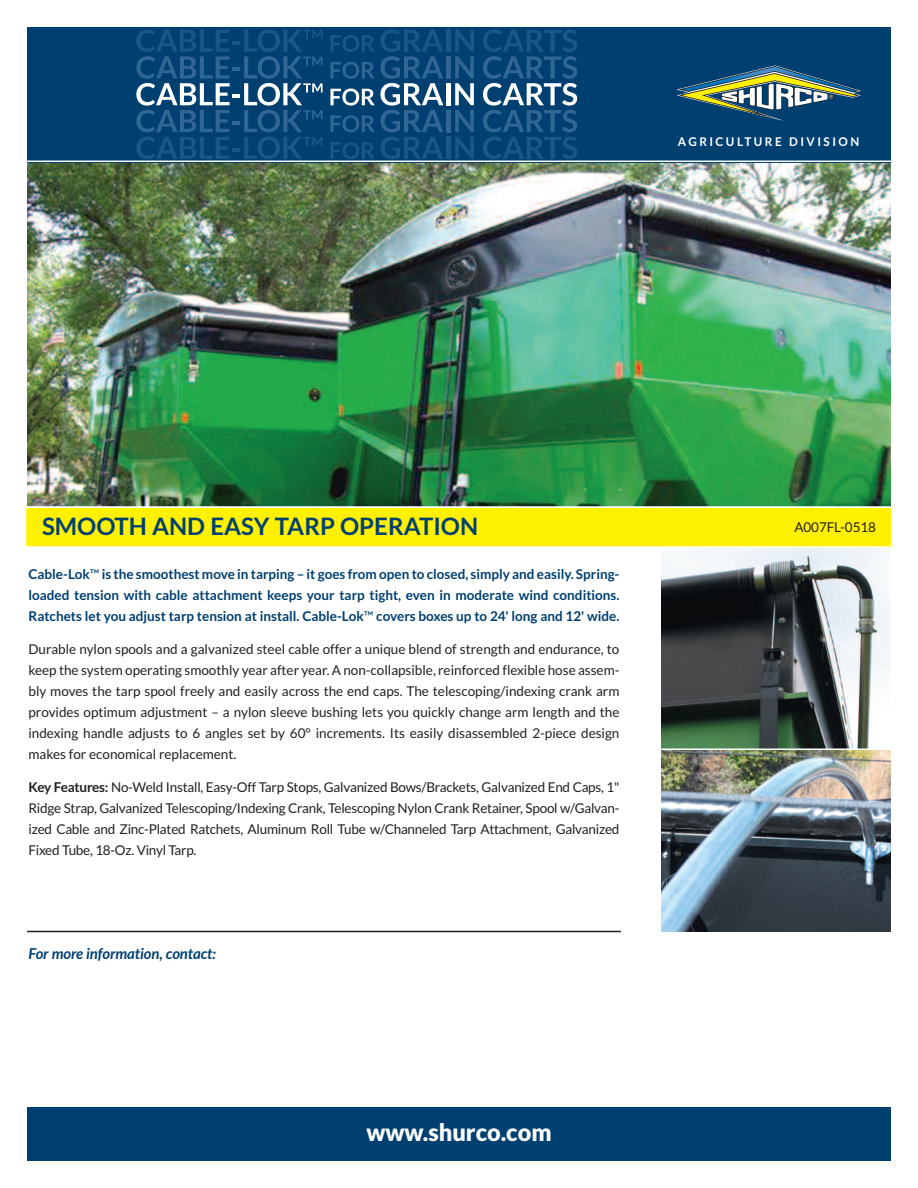
<style>
.page{position:relative;width:918px;height:1188px;background:#fff}
.page>*{position:absolute;margin:0;border:0;box-sizing:border-box;transform-origin:0 0}
.t1{font:700 24px "Lato";color:#004071}
.t2{font:900 24px "Lato";color:#fff}
.t3{font:italic 700 15px "Lato";letter-spacing:-.005em;color:#004071}
.t4{font:13.5px/21px "Lato";letter-spacing:-.005em;color:#231f20;text-align:justify}
.t5{font:700 13.5px/21px "Lato";color:#004071;text-align:justify}
.t6{font:700 12px "Lato";letter-spacing:.21em;color:#fff}
.s1{font-weight:400}
.s2{font-weight:700}
</style>
<div class="page">
<img style="left:662px;top:750px;width:229px;height:182px">
<svg style="left:662px;top:548px;width:229px;height:200px"></svg>
<img style="left:27px;top:162px;width:864px;height:344px">
<div style="left:27px;top:1107px;width:864px;height:54px;background:#004071"></div>
<div style="left:26px;top:508px;width:865px;height:38px;background:#fff101"></div>
<div style="left:25px;top:506px;width:868px;height:42px;border:2px solid #fff"></div>
<hr style="left:27px;top:931px;width:594px;height:1px;background:#231f20">
<div style="left:27px;top:27px;width:864px;height:135px;background:#004071"></div>
<hr style="left:446px;top:30px;width:4px;height:22px;background:#175887">
<hr style="left:446px;top:56px;width:4px;height:23px;background:#306694">
<hr style="left:446px;top:83px;width:4px;height:22px;background:#fff">
<hr style="left:446px;top:110px;width:4px;height:22px;background:#306694">
<svg style="left:136px;top:29px;width:187px;height:130px"></svg>
<svg style="left:330px;top:29px;width:113px;height:130px"></svg>
<hr style="left:446px;top:137px;width:4px;height:22px;background:#175887">
<svg style="left:455px;top:30px;width:19px;height:129px"></svg>
<svg style="left:483px;top:29px;width:94px;height:130px"></svg>
<hr style="left:25px;top:161px;width:870px;height:1px;background:#fff">
<svg style="left:677px;top:65px;width:184px;height:56px"></svg>
<p class="t6" style="left:678px;top:135px;width:183px">AGRICULTURE DIVISION</p>
<h1 class="t1" style="left:42px;top:513px;width:438px">SMOOTH AND EASY TARP OPERATION</h1>
<p class="t4" style="left:794px;top:517px;width:83px">A007FL-0518</p>
<p class="t5" style="left:28px;top:564px;width:593px">Cable-Lok<span class="s1">™</span> is the smoothest move in tarping – it goes from open to closed, simply and easily. Spring&shy;loaded tension with cable attachment keeps your tarp tight, even in moderate wind conditions.<br>Ratchets let you adjust tarp tension at install. Cable-Lok<span class="s1">™</span> covers boxes up to 24' long and 12' wide.</p>
<p class="t4" style="left:28px;top:639px;width:593px">Durable nylon spools and a galvanized steel cable offer a unique blend of strength and endurance, to keep the system operating smoothly year after year. A non-collapsible, reinforced flexible hose assem&shy;bly moves the tarp spool freely and easily across the end caps. The telescoping/indexing crank arm provides optimum adjustment – a nylon sleeve bushing lets you quickly change arm length and the indexing handle adjusts to 6 angles set by 60° increments. Its easily disassembled 2-piece design makes for economical replacement.</p>
<p class="t4" style="left:28px;top:777px;width:593px"><span class="s2">Key Features:</span> No-Weld Install, Easy-Off Tarp Stops, Galvanized Bows/Brackets, Galvanized End Caps, 1" Ridge Strap, Galvanized Telescoping/Indexing Crank, Telescoping Nylon Crank Retainer, Spool w/Galvan&shy;ized Cable and Zinc-Plated Ratchets, Aluminum Roll Tube w/Channeled Tarp Attachment, Galvanized Fixed Tube, 18-Oz. Vinyl Tarp.</p>
<p class="t3" style="left:28px;top:945px;width:189px">For more information, contact:</p>
<h1 class="t2" style="left:366px;top:1119px;width:187px">www.shurco.com</h1>
</div>
